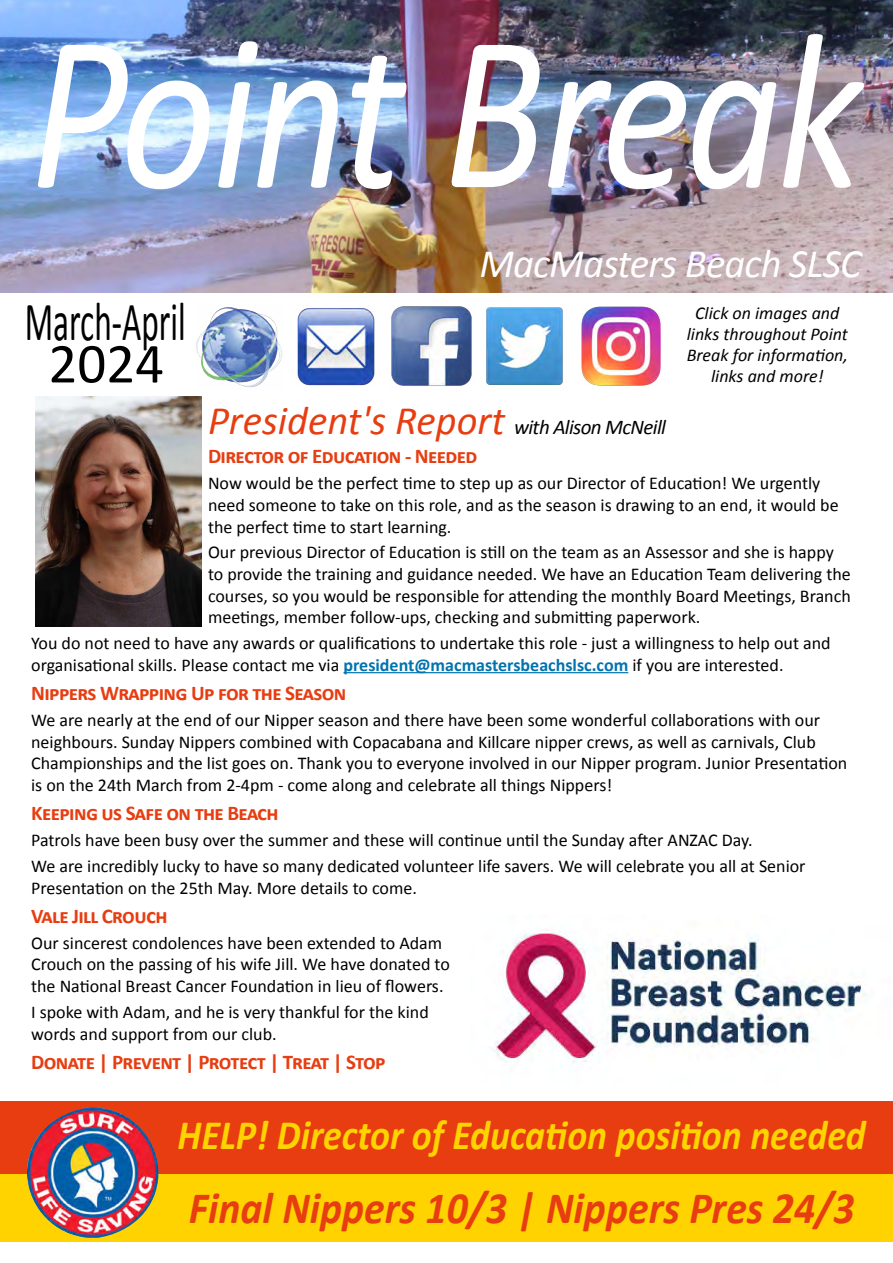
<style>
.page{position:relative;width:893px;height:1263px;background:#fff}
.page>*{position:absolute;margin:0;border:0;box-sizing:border-box;transform-origin:0 0}
.t1{font:italic 225px "Calibri";letter-spacing:-.025em;color:#fff;scale:.83 1}
.t2{font:57px "Calibri";color:#000}
.t3{font:55.5px "Calibri";color:#000;scale:.6 1}
.t4{font:italic 700 45px "Calibri";color:#e73d11;scale:.93 1}
.t5{font:italic 700 42px "Calibri";color:#ffd300;scale:.9 1}
.t6{font:italic 40.5px "Calibri";color:#e73d11}
.t7{font:italic 40.5px "Calibri";letter-spacing:-.02em;color:#fff}
.t8{font:700 21px "Calibri";letter-spacing:-.03em;color:#e73d11}
.t9{font:18px/21.6px "Calibri";color:#000}
.t10{font:italic 18px/21px "Calibri";color:#000;text-align:center}
.s1{font-size:21px;color:#000}
.s2{font-weight:700;color:#0073af}
</style>
<div class="page">
<img style="left:35px;top:396px;width:166px;height:231px">
<hr style="left:343px;top:672px;width:285px;height:1px;background:#0073af">
<img style="left:492px;top:931px;width:374px;height:132px">
<div style="left:0;top:1169px;width:893px;height:73px;background:#ffd300"></div>
<img style="left:391px;top:306px;width:81px;height:80px">
<img style="left:297px;top:308px;width:78px;height:78px">
<img style="left:196px;top:307px;width:87px;height:81px">
<img style="left:581px;top:307px;width:79px;height:78px">
<img style="left:486px;top:307px;width:77px;height:78px">
<img style="left:0;top:0;width:893px;height:293px">
<div style="left:0;top:1101px;width:893px;height:73px;background:#e73d11"></div>
<img style="left:27px;top:1107px;width:131px;height:131px">
<h1 class="t1" style="left:30px;top:-44px;width:1004px">Point Break</h1>
<h3 class="t7" style="left:479px;top:235px;width:383px">MacMasters Beach SLSC</h3>
<h3 class="t3" style="left:25px;top:283px;width:270px">March-April</h3>
<p class="t10" style="left:687px;top:301px;width:163px">Click on images and links throughout Point<br>Break for information, links and more!</p>
<h2 class="t2" style="left:48px;top:324px;width:117px">2024</h2>
<h3 class="t6" style="left:208px;top:392px;width:460px">President's Report <span class="s1">with Alison McNeill</span></h3>
<p class="t8" style="left:208px;top:442px;width:271px">Director of Education - Needed</p>
<p class="t9" style="left:208px;top:472px;width:632px">Now would be the perfect time to step up as our Director of Education! We urgently need someone to take on this role, and as the season is drawing to an end, it would be the perfect time to start learning.</p>
<p class="t9" style="left:208px;top:541px;width:644px">Our previous Director of Education is still on the team as an Assessor and she is happy to provide the training and guidance needed. We have an Education Team delivering the courses, so you would be responsible for attending the monthly Board Meetings, Branch meetings, member follow-ups, checking and submitting paperwork.</p>
<p class="t9" style="left:31px;top:632px;width:801px">You do not need to have any awards or qualifications to undertake this role - just a willingness to help out and organisational skills. Please contact me via <span class="s2">president@macmastersbeachslsc.com</span> if you are interested.</p>
<p class="t8" style="left:31px;top:678px;width:317px">Nippers Wrapping Up for the Season</p>
<p class="t9" style="left:31px;top:709px;width:818px">We are nearly at the end of our Nipper season and there have been some wonderful collaborations with our neighbours. Sunday Nippers combined with Copacabana and Killcare nipper crews, as well as carnivals, Club Championships and the list goes on. Thank you to everyone involved in our Nipper program. Junior Presentation is on the 24th March from 2-4pm - come along and celebrate all things Nippers!</p>
<p class="t8" style="left:31px;top:798px;width:249px">Keeping us Safe on the Beach</p>
<p class="t9" style="left:31px;top:827px;width:776px;line-height:25.8px">Patrols have been busy over the summer and these will continue until the Sunday after ANZAC Day.<br>We are incredibly lucky to have so many dedicated volunteer life savers. We will celebrate you all at Senior</p>
<p class="t9" style="left:31px;top:876px;width:387px">Presentation on the 25th May. More details to come.</p>
<p class="t8" style="left:31px;top:901px;width:138px">Vale Jill Crouch</p>
<p class="t9" style="left:31px;top:931px;width:420px">Our sincerest condolences have been extended to Adam<br>Crouch on the passing of his wife Jill. We have donated to the National Breast Cancer Foundation in lieu of flowers.</p>
<p class="t9" style="left:31px;top:1001px;width:399px">I spoke with Adam, and he is very thankful for the kind words and support from our club.</p>
<p class="t8" style="left:31px;top:1047px;width:356px">Donate | Prevent | Protect | Treat | Stop</p>
<h3 class="t5" style="left:178px;top:1105px;width:766px">HELP! Director of Education position needed</h3>
<h3 class="t4" style="left:189px;top:1176px;width:717px">Final Nippers 10/3 | Nippers Pres 24/3</h3>
</div>
